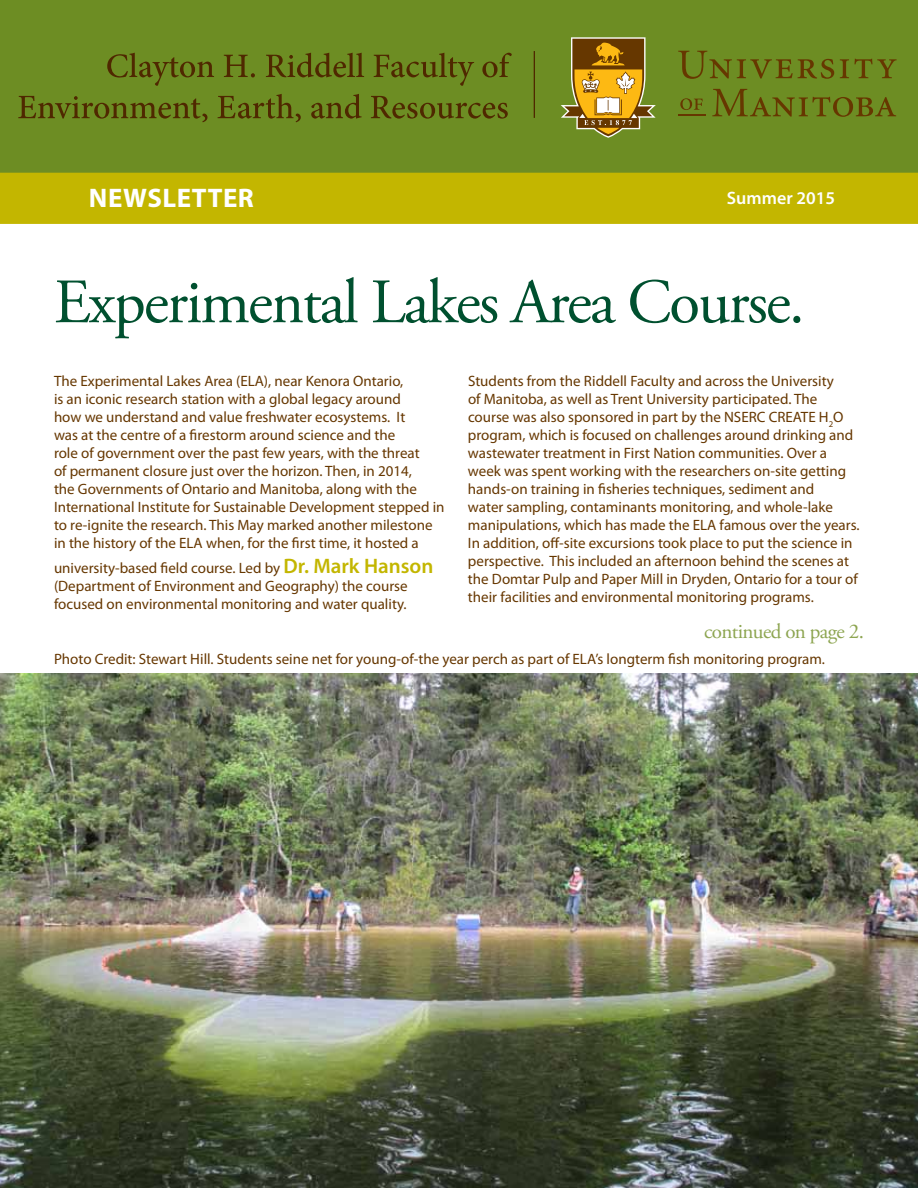
<style>
.page{position:relative;width:918px;height:1188px;background:#fff}
.page>*{position:absolute;margin:0;border:0;box-sizing:border-box;transform-origin:0 0}
.t1{font:63px "Adobe Garamond Pro";letter-spacing:-.03em;color:#00502f}
.t2{font:700 27px "Myriad Pro";letter-spacing:.02em;color:#fff}
.t3{font:21px "Adobe Garamond Pro";letter-spacing:-.03em;color:#8da551}
.t4{font:600 18px "Myriad Pro";color:#fff}
.t5{font:15px/18px "Myriad Pro";color:#663700}
.s1{font-weight:600;font-size:21px;color:#c3b600}
</style>
<div class="page">
<img style="left:0;top:674px;width:918px;height:514px">
<div style="left:0;top:0;width:918px;height:173px;background:#6d8d23"></div>
<div style="left:0;top:173px;width:918px;height:51px;background:#c3b600"></div>
<svg style="left:107px;top:53px;width:107px;height:33px;background:#67791c"></svg>
<svg style="left:224px;top:55px;width:31px;height:22px"></svg>
<svg style="left:266px;top:53px;width:98px;height:24px;background:#636b17"></svg>
<svg style="left:374px;top:53px;width:100px;height:33px;background:#67791c"></svg>
<svg style="left:482px;top:53px;width:30px;height:24px"></svg>
<svg style="left:18px;top:96px;width:189px;height:26px;background:#65751a"></svg>
<svg style="left:218px;top:94px;width:83px;height:28px;background:#65751a"></svg>
<svg style="left:311px;top:94px;width:51px;height:25px"></svg>
<svg style="left:371px;top:96px;width:137px;height:23px;background:#647119"></svg>
<hr style="left:534px;top:51px;width:1px;height:67px;background:#4f2800">
<svg style="left:678px;top:51px;width:156px;height:28px;background:#6b7b1b"></svg>
<svg style="left:840px;top:59px;width:57px;height:19px"></svg>
<svg style="left:712px;top:89px;width:184px;height:28px;background:#6b791b"></svg>
<svg style="left:678px;top:98px;width:27px;height:18px"></svg>
<svg style="left:561px;top:37px;width:95px;height:101px;background:#a2892d"></svg>
<h2 class="t2" style="left:89px;top:180px;width:166px">NEWSLETTER</h2>
<p class="t4" style="left:727px;top:187px;width:110px">Summer 2015</p>
<h1 class="t1" style="left:54px;top:264px;width:752px">Experimental Lakes Area Course.</h1>
<p class="t5" style="left:54px;top:372px;width:392px">The Experimental Lakes Area (ELA), near Kenora Ontario,<br>is an iconic research station with a global legacy around<br>how we understand and value freshwater ecosystems. It<br>was at the centre of a firestorm around science and the<br>role of government over the past few years, with the threat<br>of permanent closure just over the horizon. Then, in 2014,<br>the Governments of Ontario and Manitoba, along with the International Institute for Sustainable Development stepped in to re-ignite the research. This May marked another milestone in the history of the ELA when, for the first time, it hosted a</p>
<p class="t5" style="left:54px;top:559px;width:381px">university-based field course. Led by <span class="s1">Dr. Mark Hanson </span>(Department of Environment and Geography) the course focused on environmental monitoring and water quality.</p>
<p class="t5" style="left:468px;top:372px;width:393px">Students from the Riddell Faculty and across the University<br>of Manitoba, as well as Trent University participated. The course was also sponsored in part by the NSERC CREATE H<sub>2</sub>O program, which is focused on challenges around drinking and wastewater treatment in First Nation communities. Over a week was spent working with the researchers on-site getting hands-on training in fisheries techniques, sediment and<br>water sampling, contaminants monitoring, and whole-lake manipulations, which has made the ELA famous over the years.<br>In addition, off-site excursions took place to put the science in perspective. This included an afternoon behind the scenes at the Domtar Pulp and Paper Mill in Dryden, Ontario for a tour of their facilities and environmental monitoring programs.</p>
<h3 class="t3" style="left:704px;top:618px;width:161px">continued on page 2.</h3>
<p class="t5" style="left:54px;top:650px;width:773px">Photo Credit: Stewart Hill. Students seine net for young-of-the year perch as part of ELA’s longterm fish monitoring program.</p>
</div>
